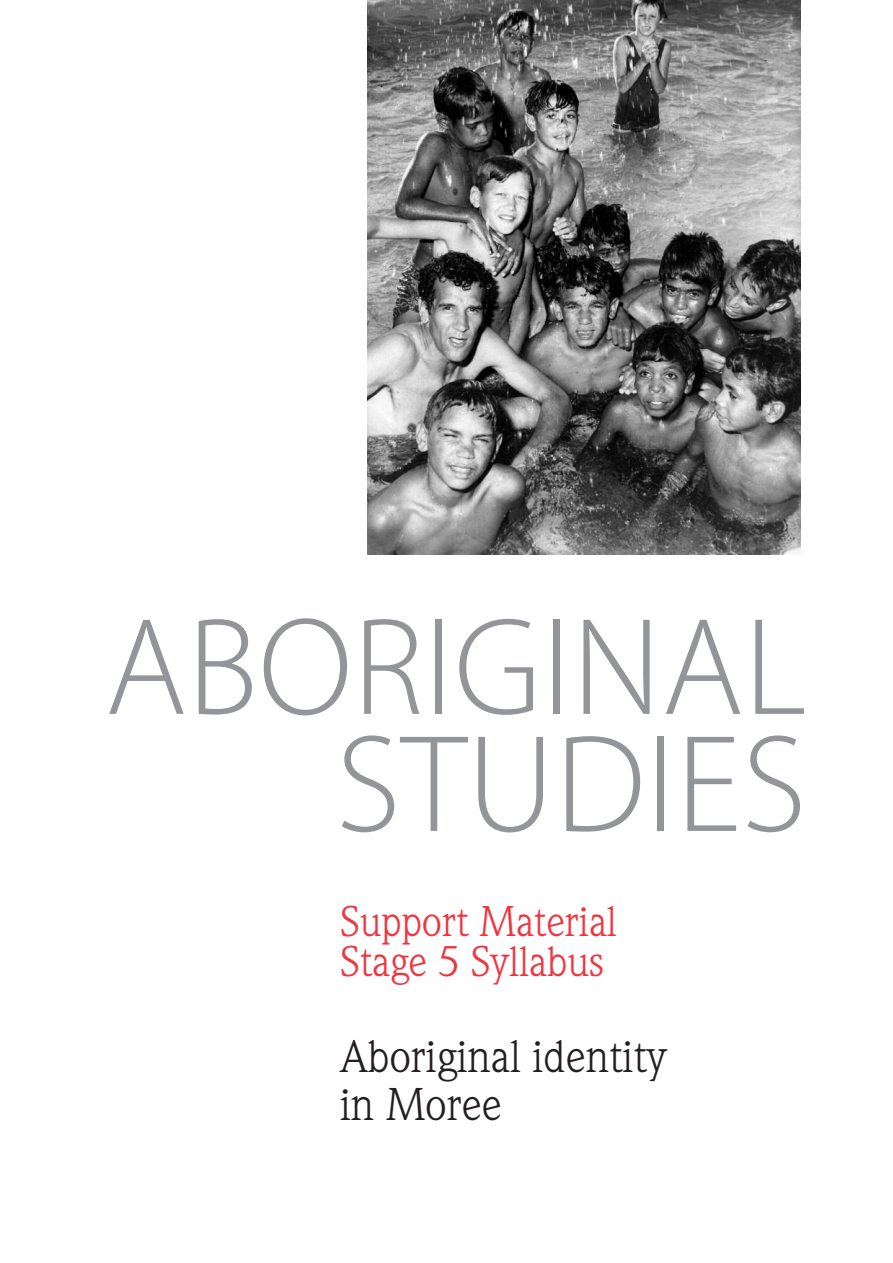
<style>
.page{position:relative;width:893px;height:1263px;background:#fff}
.page>*{position:absolute;margin:0;border:0;box-sizing:border-box;transform-origin:0 0}
.t1{font:300 139.5px/117px "Myriad Pro";letter-spacing:.005em;color:#939598;text-align:right}
.t2{font:45px/48px "Weidemann Std";color:#231f20}
.t3{font:42px/40px "Weidemann Std";color:#ee3640}
</style>
<div class="page">
<img style="left:367px;top:0;width:433px;height:554px">
<h1 class="t1" style="left:105px;top:620px;width:703px">ABORIGINAL<br>STUDIES</h1>
<h1 class="t3" style="left:340px;top:905px;width:278px">Support Material<br>Stage 5 Syllabus</h1>
<p class="t2" style="left:340px;top:1037px;width:328px">Aboriginal identity in Moree</p>
</div>
